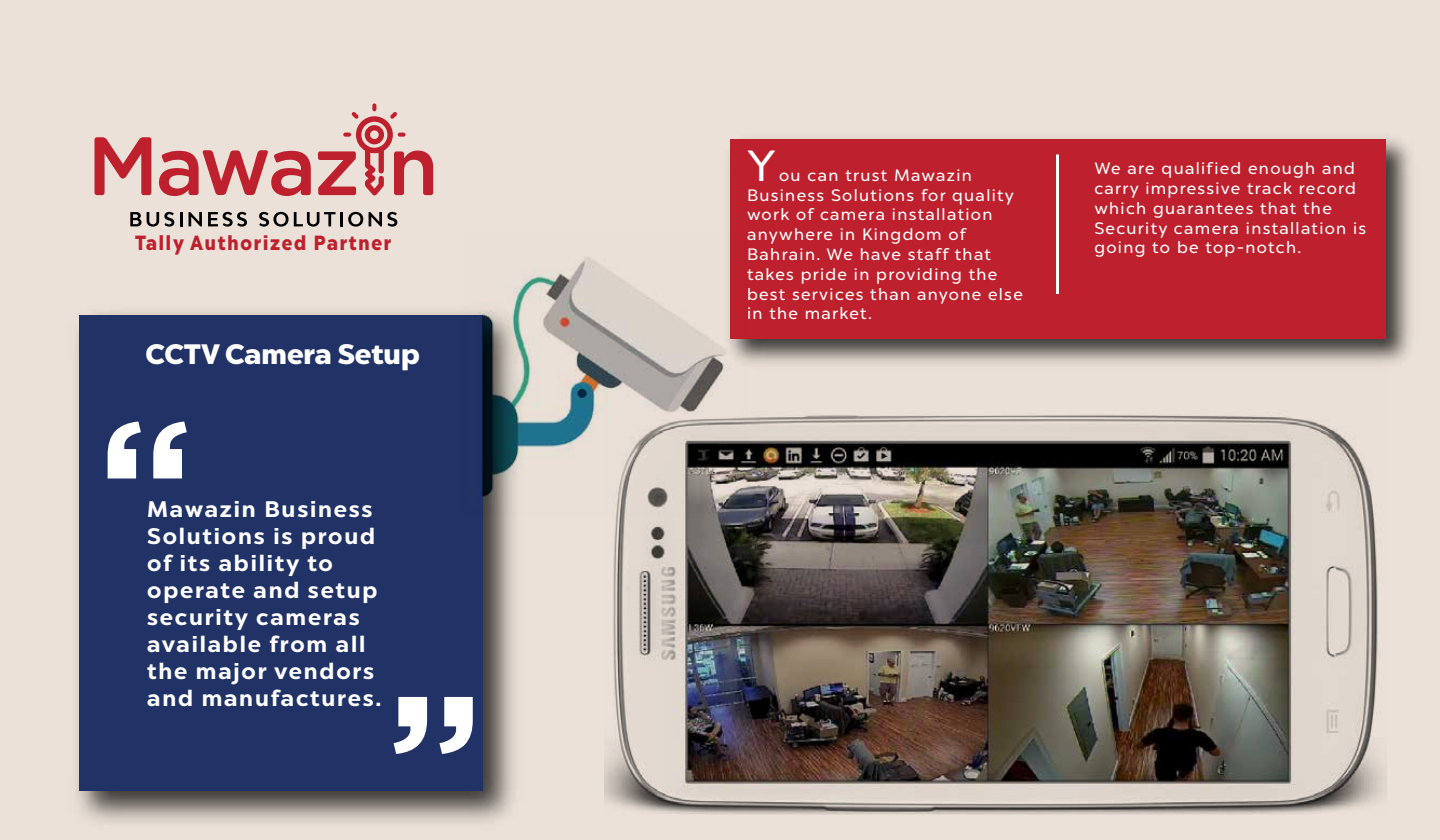
<style>
.page{position:relative;width:1440px;height:840px;background:#ebe1d8}
.page>*{position:absolute;margin:0;border:0;box-sizing:border-box;transform-origin:0 0}
.t1{font:43.5px "Chronica Pro";color:#fff}
.t2{font:900 28.05px "Chronica Pro";color:#fff}
.t3{font:700 22.5px/27px "Chronica Pro";letter-spacing:.08em;color:#fff}
.t4{font:900 20.55px "Chronica Pro";letter-spacing:.1em;color:#bf202d;scale:.88 1}
.t5{font:16.5px/19.8px "Chronica Pro";letter-spacing:.08em;color:#fff}
</style>
<div class="page">
<img style="left:729px;top:138px;width:683px;height:227px">
<div style="left:730px;top:140px;width:656px;height:199px;background:#bf202d"></div>
<img style="left:605px;top:415px;width:782px;height:400px">
<img style="left:76px;top:311px;width:440px;height:512px">
<div style="left:80px;top:315px;width:403px;height:475px;background:#213366"></div>
<svg style="left:318px;top:103px;width:115px;height:92px"></svg>
<svg style="left:159px;top:150px;width:152px;height:46px"></svg>
<svg style="left:95px;top:137px;width:56px;height:58px"></svg>
<svg style="left:130px;top:212px;width:44px;height:15px"></svg>
<svg style="left:180px;top:212px;width:2px;height:14px"></svg>
<svg style="left:189px;top:212px;width:13px;height:14px"></svg>
<svg style="left:208px;top:212px;width:39px;height:15px"></svg>
<svg style="left:259px;top:212px;width:77px;height:15px"></svg>
<hr style="left:340px;top:212px;width:3px;height:14px;background:#000">
<svg style="left:348px;top:212px;width:15px;height:15px"></svg>
<svg style="left:369px;top:212px;width:28px;height:15px"></svg>
<img style="left:462px;top:233px;width:285px;height:284px">
<svg style="left:394px;top:697px;width:79px;height:57px"></svg>
<svg style="left:108px;top:422px;width:79px;height:56px"></svg>
<hr style="left:1056px;top:154px;width:3px;height:140px;background:#fff">
<h1 class="t1" style="left:747px;top:140px;width:30px">Y</h1>
<p class="t5" style="left:747px;top:165px;width:277px;text-indent:32px">ou can trust Mawazin<br>Business Solutions for quality work of camera installation anywhere in Kingdom of<br>Bahrain. We have staff that takes pride in providing the best services than anyone else in the market.</p>
<p class="t5" style="left:1094px;top:158px;width:274px">We are qualified enough and carry impressive track record which guarantees that the<br>Security camera installation is</p>
<p class="t4" style="left:135px;top:230px;width:293px">Tally Authorized Partner</p>
<p class="t5" style="left:1094px;top:238px;width:209px">going to be top-notch.</p>
<h2 class="t2" style="left:145px;top:336px;width:276px">CCTV Camera Setup</h2>
<h3 class="t3" style="left:147px;top:496px;width:236px">Mawazin Business<br>Solutions is proud of its ability to operate and setup security cameras available from all the major vendors and manufactures.</h3>
</div>
